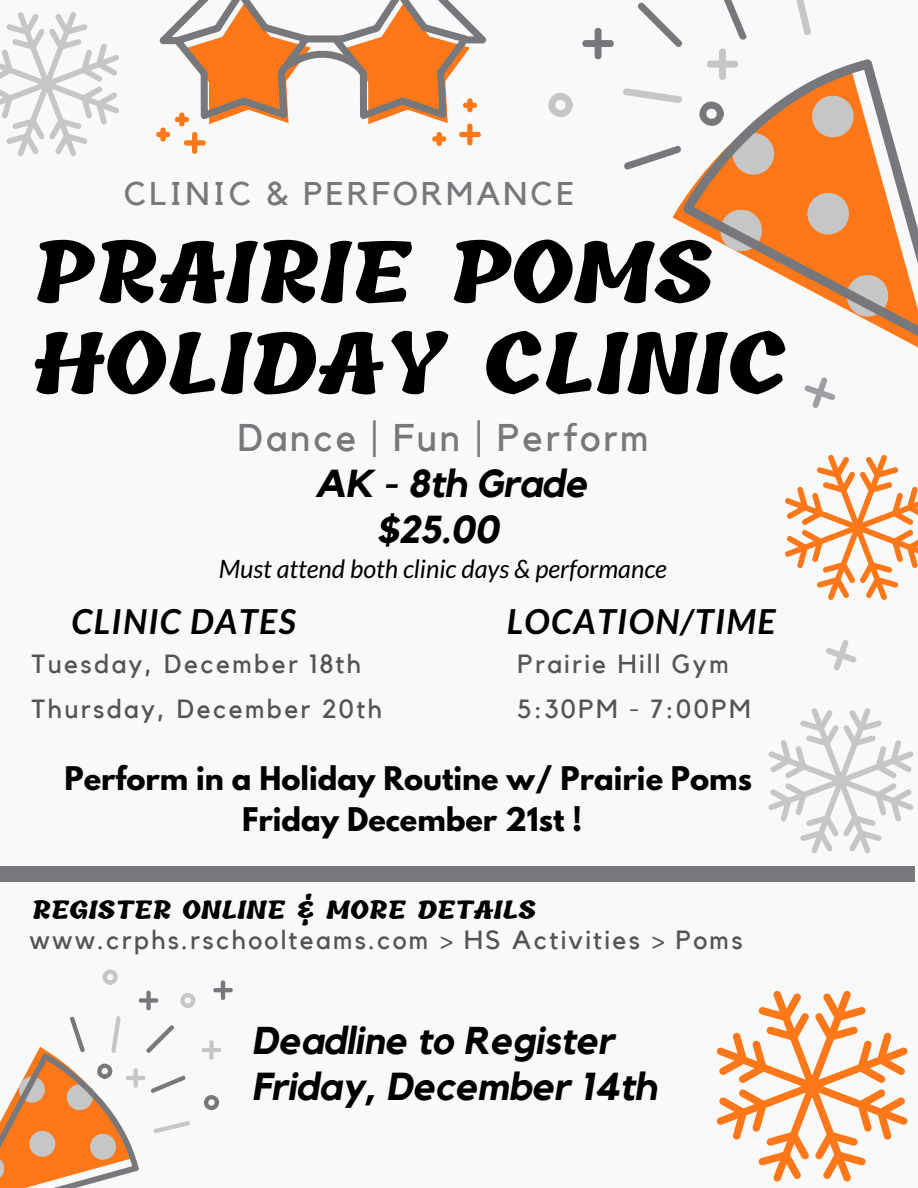
<style>
.page{position:relative;width:918px;height:1188px;background:#faf9f9}
.page>*{position:absolute;margin:0;border:0;box-sizing:border-box;transform-origin:0 0}
.t1{font:800 82.95px/91.1px "Tillana";letter-spacing:.01em;color:#000}
.t2{font:italic 700 38.85px "Kollektif";letter-spacing:-.01em;color:#000}
.t3{font:italic 700 38.55px "Kollektif";letter-spacing:-.01em;color:#000}
.t4{font:38.55px "Kollektif";letter-spacing:.07em;color:#77787b}
.t5{font:italic 700 34.35px "Lato";letter-spacing:.045em;color:#000}
.t6{font:32.7px "Kollektif";letter-spacing:.1em;color:#77787b}
.t7{font:700 28.8px/41.4px "League Spartan";color:#000;text-align:center}
.t8{font:26.25px/44.4px "Kollektif";letter-spacing:.09em;color:#545454}
.t9{font:italic 25.35px "Lato";color:#000}
.t10{font:800 24.75px "Tillana";letter-spacing:.01em;color:#000}
</style>
<div class="page">
<svg style="left:623px;top:88px;width:59px;height:15px"></svg>
<svg style="left:796px;top:0;width:15px;height:36px"></svg>
<svg style="left:719px;top:48px;width:7px;height:9px"></svg>
<svg style="left:548px;top:93px;width:25px;height:24px"></svg>
<svg style="left:683px;top:57px;width:235px;height:291px"></svg>
<svg style="left:637px;top:2px;width:46px;height:45px"></svg>
<svg style="left:624px;top:146px;width:57px;height:24px"></svg>
<svg style="left:724px;top:0;width:23px;height:40px"></svg>
<svg style="left:582px;top:27px;width:32px;height:33px"></svg>
<svg style="left:699px;top:101px;width:25px;height:25px"></svg>
<svg style="left:156px;top:0;width:331px;height:154px"></svg>
<svg style="left:804px;top:377px;width:31px;height:31px"></svg>
<svg style="left:785px;top:455px;width:133px;height:145px"></svg>
<svg style="left:716px;top:990px;width:192px;height:192px"></svg>
<svg style="left:0;top:969px;width:233px;height:219px"></svg>
<svg style="left:826px;top:640px;width:31px;height:31px"></svg>
<svg style="left:768px;top:708px;width:146px;height:146px"></svg>
<svg style="left:0;top:12px;width:119px;height:144px"></svg>
<div style="left:0;top:866px;width:915px;height:16px;background:#77787b"></div>
<p class="t6" style="left:124px;top:179px;width:452px">CLINIC &amp; PERFORMANCE</p>
<h1 class="t1" style="left:32px;top:230px;width:756px">PRAIRIE POMS<br>HOLIDAY CLINIC</h1>
<h3 class="t4" style="left:237px;top:419px;width:413px">Dance | Fun | Perform</h3>
<h2 class="t2" style="left:315px;top:466px;width:274px">AK - 8th Grade</h2>
<h2 class="t2" style="left:377px;top:511px;width:123px">$25.00</h2>
<p class="t9" style="left:219px;top:553px;width:450px">Must attend both clinic days &amp; performance</p>
<h3 class="t5" style="left:72px;top:600px;width:226px">CLINIC DATES</h3>
<h3 class="t5" style="left:507px;top:600px;width:270px">LOCATION/TIME</h3>
<p class="t8" style="left:32px;top:643px;width:352px">Tuesday, December 18th<br>Thursday, December 20th</p>
<p class="t8" style="left:518px;top:643px;width:235px">Prairie Hill Gym<br>5:30PM - 7:00PM</p>
<p class="t7" style="left:65px;top:761px;width:689px">Perform in a Holiday Routine w/ Prairie Poms<br>Friday December 21st !</p>
<p class="t10" style="left:32px;top:891px;width:506px">REGISTER ONLINE &amp; MORE DETAILS</p>
<p class="t8" style="left:30px;top:919px;width:715px">www.crphs.rschoolteams.com &gt; HS Activities &gt; Poms</p>
<h3 class="t3" style="left:252px;top:1023px;width:363px">Deadline to Register</h3>
<h2 class="t2" style="left:252px;top:1069px;width:406px">Friday, December 14th</h2>
</div>
